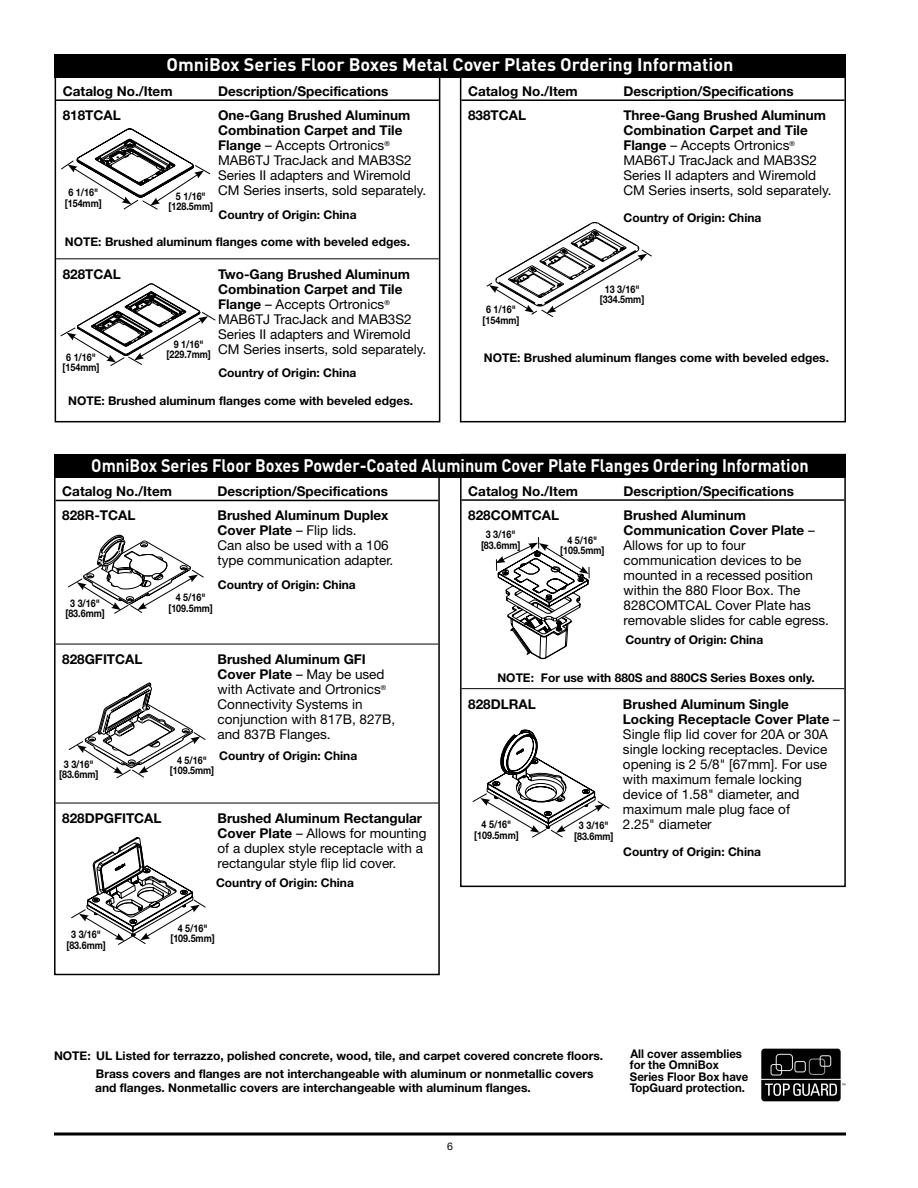
<style>
.page{position:relative;width:918px;height:1188px;background:#fff}
.page>*{position:absolute;margin:0;border:0;box-sizing:border-box;transform-origin:0 0}
.t1{font:700 18px "DIN Pro";color:#fff;scale:.9 1}
.t2{font:700 18px "DIN Pro";color:#fff}
.t3{font:13.5px/15px "Helvetica Neue";color:#000}
.t4{font:700 13.5px "Helvetica Neue";color:#000}
.t5{font:700 12px/18px "Helvetica Neue";color:#000}
.t6{font:700 12px/11.2px "Helvetica Neue";color:#000;scale:.95 1}
.t7{font:700 10.5px/10.5px "Helvetica Neue";color:#000;text-align:center;scale:.85 1}
.t8{font:10.5px "Helvetica Neue";color:#000}
.s1{font-weight:700}
</style>
<div class="page">
<hr style="left:56px;top:500px;width:382px;height:1px;background:#000">
<hr style="left:56px;top:644px;width:382px;height:1px;background:#000">
<hr style="left:56px;top:803px;width:382px;height:1px;background:#000">
<div style="left:54px;top:454px;width:386px;height:521px;border:2px solid #000"></div>
<hr style="left:462px;top:499px;width:382px;height:2px;background:#000">
<hr style="left:462px;top:688px;width:382px;height:1px;background:#000">
<div style="left:460px;top:454px;width:386px;height:433px;border:2px solid #000"></div>
<hr style="left:461px;top:99px;width:383px;height:2px;background:#000">
<div style="left:460px;top:54px;width:386px;height:368px;border:2px solid #000"></div>
<hr style="left:56px;top:99px;width:383px;height:2px;background:#000">
<hr style="left:56px;top:258px;width:383px;height:1px;background:#000">
<div style="left:55px;top:54px;width:385px;height:368px;border:2px solid #000"></div>
<svg style="left:54px;top:1132px;width:792px;height:4px;background:#3f3f3f"></svg>
<div style="left:54px;top:54px;width:792px;height:24px;background:#000"></div>
<div style="left:761px;top:1049px;width:80px;height:52px;background:#000;border-radius:3px"></div>
<div style="left:776px;top:1054px;width:17px;height:17px;border:1px solid #dfdfdf;border-radius:3px"></div>
<svg style="left:770px;top:1055px;width:62px;height:21px"></svg>
<svg style="left:765px;top:1083px;width:80px;height:13px"></svg>
<hr style="left:760px;top:1079px;width:81px;height:1px;background:#fff">
<svg style="left:61px;top:128px;width:150px;height:82px"></svg>
<svg style="left:60px;top:283px;width:156px;height:83px"></svg>
<svg style="left:486px;top:222px;width:166px;height:96px"></svg>
<div style="left:54px;top:454px;width:792px;height:24px;background:#000"></div>
<svg style="left:68px;top:535px;width:136px;height:79px"></svg>
<svg style="left:68px;top:683px;width:138px;height:96px"></svg>
<svg style="left:71px;top:837px;width:135px;height:108px"></svg>
<svg style="left:496px;top:537px;width:94px;height:122px"></svg>
<svg style="left:472px;top:730px;width:138px;height:108px"></svg>
<h1 class="t2" style="left:166px;top:53px;width:569px">OmniBox Series Floor Boxes Metal Cover Plates Ordering I nformation</h1>
<p class="t4" style="left:63px;top:83px;width:111px">Catalog No./Item</p>
<p class="t4" style="left:218px;top:83px;width:172px">Description/Specifications</p>
<p class="t4" style="left:63px;top:107px;width:60px">818TCAL</p>
<p class="t3" style="left:218px;top:108px;width:210px"><span class="s1">One-Gang Brushed Aluminum<br>Combination Carpet and Tile<br>Flange</span> – Accepts Ortronics<sup>®<br></sup>MAB6TJ TracJack and MAB3S2<br>Series II adapters and Wiremold<br>CM Series inserts, sold separately.</p>
<p class="t7" style="left:65px;top:187px;width:45px">6 1/16" [154mm]</p>
<p class="t7" style="left:169px;top:191px;width:54px">5 1/16" [128.5mm]</p>
<p class="t5" style="left:219px;top:205px;width:139px">Country of Origin: China</p>
<p class="t5" style="left:65px;top:232px;width:18px">Note</p>
<p class="t5" style="left:98px;top:232px;width:313px">: Brushed aluminum flanges come with beveled edges.</p>
<p class="t4" style="left:63px;top:266px;width:60px">828TCAL</p>
<p class="t3" style="left:218px;top:267px;width:210px"><span class="s1">Two-Gang Brushed Aluminum<br>Combination Carpet and Tile<br>Flange</span> – Accepts Ortronics<sup>®<br></sup>MAB6TJ TracJack and MAB3S2<br>Series II adapters and Wiremold<br>CM Series inserts, sold separately.</p>
<p class="t7" style="left:167px;top:339px;width:54px">9 1/16" [229.7mm]</p>
<p class="t7" style="left:63px;top:352px;width:45px">6 1/16" [154mm]</p>
<p class="t5" style="left:218px;top:364px;width:139px">Country of Origin: China</p>
<p class="t5" style="left:68px;top:391px;width:18px">Note</p>
<p class="t5" style="left:102px;top:391px;width:313px">: Brushed aluminum flanges come with beveled edges.</p>
<p class="t4" style="left:468px;top:83px;width:111px">Catalog No./Item</p>
<p class="t4" style="left:623px;top:83px;width:172px">Description/Specifications</p>
<p class="t4" style="left:468px;top:107px;width:60px">838TCAL</p>
<p class="t3" style="left:623px;top:108px;width:210px"><span class="s1">Three-Gang Brushed Aluminum<br>Combination Carpet and Tile<br>Flange</span> – Accepts Ortronics<sup>®<br></sup>MAB6TJ TracJack and MAB3S2<br>Series II adapters and Wiremold<br>CM Series inserts, sold separately.</p>
<p class="t7" style="left:483px;top:304px;width:45px">6 1/16" [154mm]</p>
<p class="t5" style="left:624px;top:208px;width:139px">Country of Origin: China</p>
<p class="t7" style="left:600px;top:284px;width:54px">13 3/16" [334.5mm]</p>
<p class="t5" style="left:484px;top:349px;width:18px">Note</p>
<p class="t5" style="left:517px;top:349px;width:313px">: Brushed aluminum flanges come with beveled edges.</p>
<h1 class="t1" style="left:91px;top:453px;width:799px">OmniBox Series Floor Boxes Powder-Coated Aluminum Cover Plate Flanges Ordering I nformation</h1>
<p class="t4" style="left:62px;top:483px;width:111px">Catalog No./Item</p>
<p class="t4" style="left:218px;top:483px;width:172px">Description/Specifications</p>
<p class="t4" style="left:62px;top:507px;width:75px">828R-TCAL</p>
<p class="t3" style="left:218px;top:508px;width:177px"><span class="s1">Brushed Aluminum Duplex<br>Cover Plate</span> – Flip lids.<br>Can also be used with a 106 type communication adapter.</p>
<p class="t5" style="left:218px;top:576px;width:139px">Country of Origin: China</p>
<p class="t7" style="left:65px;top:597px;width:48px">3 3/16" [83.6mm]</p>
<p class="t7" style="left:168px;top:592px;width:54px">4 5/16" [109.5mm]</p>
<p class="t4" style="left:62px;top:651px;width:82px">828GFITCAL</p>
<p class="t3" style="left:218px;top:652px;width:179px"><span class="s1">Brushed Aluminum GFI<br>Cover Plate</span> – May be used with Activate and Ortronics<sup>®<br></sup>Connectivity Systems in conjunction with 817B, 827B, and 837B Flanges.</p>
<p class="t5" style="left:219px;top:746px;width:140px">Country of Origin: China</p>
<p class="t7" style="left:59px;top:759px;width:48px">3 3/16" [83.6mm]</p>
<p class="t7" style="left:170px;top:755px;width:54px">4 5/16" [109.5mm]</p>
<p class="t4" style="left:62px;top:810px;width:101px">828DPGFITCAL</p>
<p class="t3" style="left:218px;top:811px;width:211px"><span class="s1">Brushed Aluminum Rectangular Cover Plate</span> – Allows for mounting of a duplex style receptacle with a rectangular style flip lid cover.</p>
<p class="t5" style="left:216px;top:873px;width:140px">Country of Origin: China</p>
<p class="t7" style="left:66px;top:929px;width:48px">3 3/16" [83.6mm]</p>
<p class="t7" style="left:170px;top:922px;width:54px">4 5/16" [109.5mm]</p>
<p class="t4" style="left:468px;top:483px;width:111px">Catalog No./Item</p>
<p class="t4" style="left:624px;top:483px;width:172px">Description/Specifications</p>
<p class="t4" style="left:468px;top:507px;width:92px">828COMTCAL</p>
<p class="t3" style="left:624px;top:507px;width:207px"><span class="s1">Brushed Aluminum<br>Communication Cover Plate</span> –<br>Allows for up to four communication devices to be mounted in a recessed position within the 880 Floor Box. The<br>828COMTCAL Cover Plate has removable slides for cable egress.</p>
<p class="t7" style="left:481px;top:529px;width:48px">3 3/16" [83.6mm]</p>
<p class="t7" style="left:560px;top:534px;width:54px">4 5/16" [109.5mm]</p>
<p class="t5" style="left:625px;top:630px;width:139px">Country of Origin: China</p>
<p class="t5" style="left:497px;top:668px;width:319px">NOTE: For use with 880S and 880CS Series Boxes only.</p>
<p class="t4" style="left:468px;top:696px;width:69px">828DLRAL</p>
<p class="t3" style="left:623px;top:696px;width:218px"><span class="s1">Brushed Aluminum Single<br>Locking Receptacle Cover Plate</span> –<br>Single flip lid cover for 20A or 30A single locking receptacles. Device opening is 2 5/8" [67mm]. For use with maximum female locking device of 1.58" diameter, and maximum male plug face of<br>2.25" diameter</p>
<p class="t7" style="left:474px;top:819px;width:54px">4 5/16" [109.5mm]</p>
<p class="t7" style="left:574px;top:820px;width:48px">3 3/16" [83.6mm]</p>
<p class="t5" style="left:623px;top:843px;width:140px">Country of Origin: China</p>
<p class="t5" style="left:96px;top:1046px;width:509px;text-indent:-42px">NOTE: UL Listed for terrazzo, polished concrete, wood, tile, and carpet covered concrete floors.<br>Brass covers and flanges are not interchangeable with aluminum or nonmetallic covers</p>
<p class="t5" style="left:95px;top:1078px;width:437px">and flanges. Nonmetallic covers are interchangeable with aluminum flanges.</p>
<p class="t8" style="left:447px;top:1140px;width:7px">6</p>
<p class="t6" style="left:630px;top:1048px;width:126px">All cover assemblies for the OmniBox<br>Series Floor Box have<br>TopGuard protection.</p>
</div>
